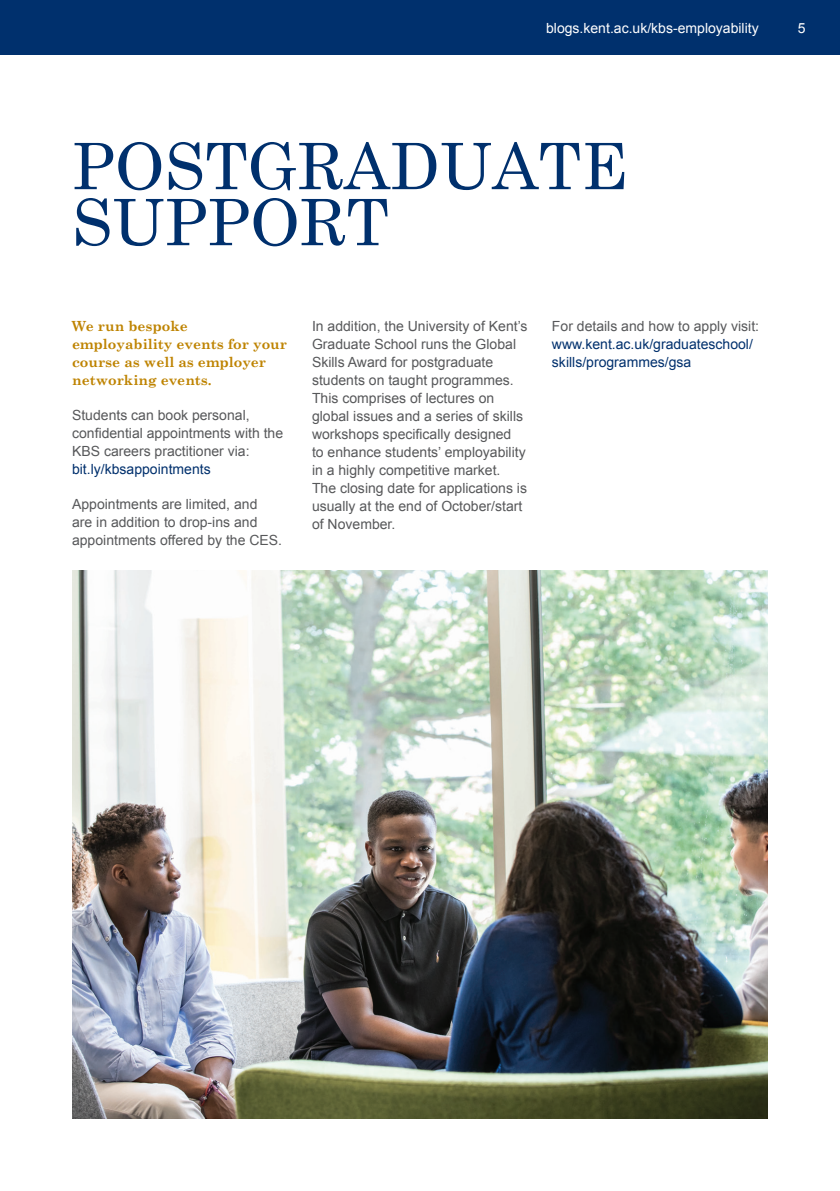
<style>
.page{position:relative;width:840px;height:1191px;background:#fff}
.page>*{position:absolute;margin:0;border:0;box-sizing:border-box;transform-origin:0 0}
.Kent_title{font:64px/56px "Century Schoolbook";color:#00306d}
.Paragraph_Style_1{font:14px/18px "Arial";color:#57585a}
.Paragraph_Style_1-2{font:14px/18px "Arial";color:#00306d}
.Paragraph_Style_2{font:700 14px/18px "Century Schoolbook";color:#be8300}
.t1{font:14px "Arial";color:#fff}
.s1{color:#00306d}
.s2{color:#57585a}
</style>
<div class="page">
<div style="left:0;top:0;width:839px;height:54px;background:#00306d"></div>
<img style="left:72px;top:570px;width:695px;height:549px">
<p class="t1" style="left:546px;top:19px;width:214px">blogs.kent.ac.uk/kbs-employability</p>
<p class="t1" style="left:797px;top:19px;width:9px">5</p>
<p class="Kent_title" style="left:72px;top:133px;width:556px">POSTGRADUATE<br>SUPPORT</p>
<p class="Paragraph_Style_2" style="left:72px;top:316px;width:216px">We run bespoke employability events for your course as well as employer networking events.</p>
<p class="Paragraph_Style_1" style="left:72px;top:406px;width:212px">Students can book personal, confidential appointments with the<br>KBS careers practitioner via: <span class="s1">bit.ly/kbsappointments</span></p>
<p class="Paragraph_Style_1" style="left:72px;top:495px;width:211px">Appointments are limited, and<br>are in addition to drop-ins and appointments offered by the CES.</p>
<p class="Paragraph_Style_1" style="left:312px;top:317px;width:217px">In addition, the University of Kent’s<br>Graduate School runs the Global<br>Skills Award for postgraduate students on taught programmes.<br>This comprises of lectures on global issues and a series of skills workshops specifically designed<br>to enhance students’ employability in a highly competitive market.<br>The closing date for applications is usually at the end of October/start of November.</p>
<p class="Paragraph_Style_1-2" style="left:551px;top:317px;width:208px"><span class="s2">For details and how to apply visit: </span>www.kent.ac.uk/graduateschool/ skills/programmes/gsa</p>
</div>
